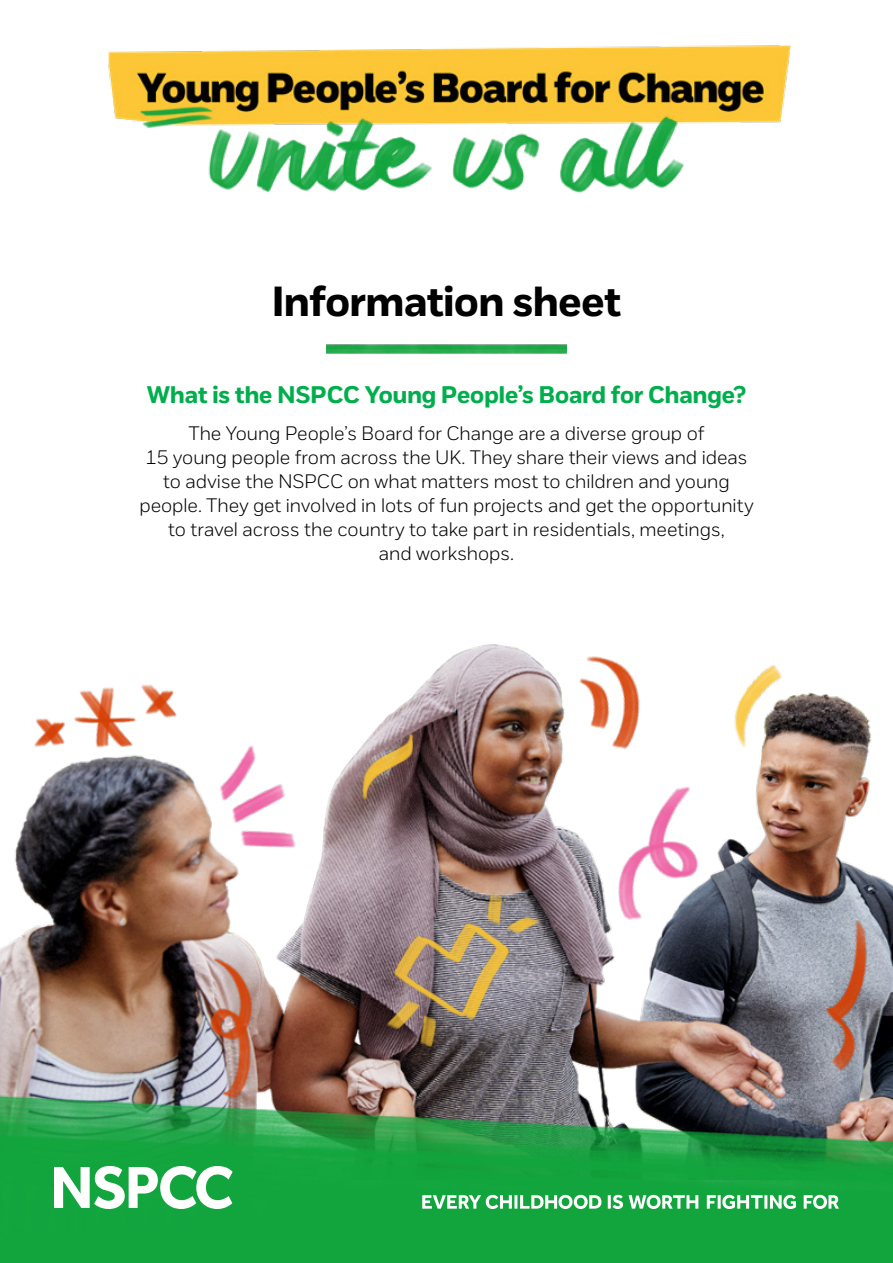
<style>
.page{position:relative;width:893px;height:1263px;background:#fff}
.page>*{position:absolute;margin:0;border:0;box-sizing:border-box;transform-origin:0 0}
.t1{font:700 42px "NSPCC";letter-spacing:-.005em;color:#000}
.t2{font:700 24px "NSPCC";color:#00ae4d}
.t3{font:300 19.5px/24px "NSPCC";color:#000;text-align:center}
</style>
<div class="page">
<img style="left:108px;top:45px;width:683px;height:84px">
<img style="left:168px;top:83px;width:557px;height:110px">
<img style="left:327px;top:344px;width:239px;height:10px">
<img style="left:0;top:644px;width:893px;height:358px">
<img style="left:203px;top:734px;width:110px;height:137px">
<img style="left:11px;top:644px;width:188px;height:160px">
<img style="left:365px;top:882px;width:194px;height:120px">
<img style="left:579px;top:777px;width:163px;height:155px">
<img style="left:339px;top:726px;width:95px;height:81px">
<img style="left:798px;top:909px;width:95px;height:93px">
<img style="left:150px;top:950px;width:147px;height:52px">
<img style="left:565px;top:644px;width:90px;height:117px">
<img style="left:708px;top:648px;width:92px;height:111px">
<img style="left:0;top:1002px;width:893px;height:261px">
<svg style="left:54px;top:1166px;width:179px;height:43px"></svg>
<svg style="left:422px;top:1195px;width:417px;height:14px"></svg>
<h1 class="t1" style="left:272px;top:276px;width:350px">Information sheet</h1>
<p class="t2" style="left:147px;top:380px;width:600px">What is the NSPCC Young People’s Board for Change?</p>
<p class="t3" style="left:139px;top:421px;width:616px">The Young People’s Board for Change are a diverse group of<br>15 young people from across the UK. They share their views and ideas to advise the NSPCC on what matters most to children and young people. They get involved in lots of fun projects and get the opportunity to travel across the country to take part in residentials, meetings,<br>and workshops.</p>
</div>
